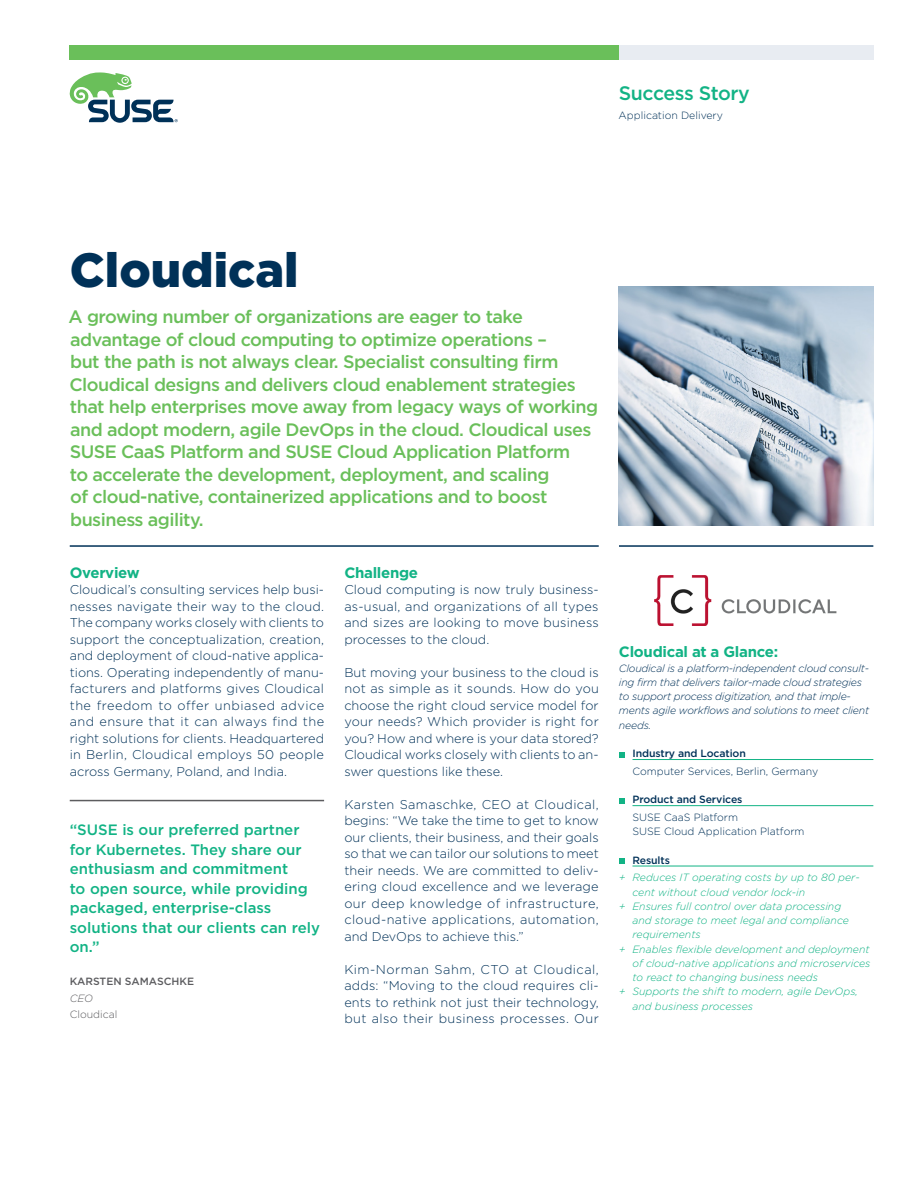
<style>
.page{position:relative;width:918px;height:1188px;background:#fff}
.page>*{position:absolute;margin:0;border:0;box-sizing:border-box;transform-origin:0 0}
.headline_32_33-blue{font:900 48px "Gotham";color:#003158}
.collateral_name_13_1{font:500 19.5px "Gotham";letter-spacing:-.02em;color:#12b385}
.intro1_13_16-lt__gre{font:500 18px/22.5px "Gotham";letter-spacing:-.03em;color:#6abf5a}
.pull_quote_10_13-gre{font:500 15px/19.5px "Gotham";color:#12b385}
.subhead_10_13-blue{font:700 15px "Gotham";letter-spacing:-.02em;color:#12b385}
.subhead_10_13-green{font:700 15px "Gotham";letter-spacing:-.02em;color:#12b385}
.body_8_5_11{font:300 12.75px/16.5px "Gotham";color:#003158;text-align:justify}
.caption_7_9_5_italic{font:italic 300 10.5px/14.2px "Gotham";color:#12b385}
.caption_7_9_5_italic-2{font:italic 300 10.5px/14.2px "Gotham";letter-spacing:-.02em;color:#003158}
.caption_7_9_5-grey{font:300 10.5px "Gotham";color:#003158}
.caption_7_9_5_rule_b{font:500 10.5px "Gotham";letter-spacing:-.01em;color:#003158}
.caption_7_9_5-blue{font:300 10.5px "Gotham";color:#003158}
.quote_name_7_11-grey{font:500 10.5px "Gotham";color:#5c5c5f}
.quote_title_7_11_ita{font:300 10.5px "Gotham";color:#5c5c5f}
.quote_title_7_11_ita-2{font:italic 300 10.5px "Gotham";color:#5c5c5f}
</style>
<div class="page">
<hr style="left:70px;top:545px;width:529px;height:2px;background:#003158">
<hr style="left:619px;top:545px;width:254px;height:2px;background:#003158">
<img style="left:619px;top:287px;width:254px;height:239px">
<hr style="left:632px;top:759px;width:241px;height:1px;background:#12b385">
<hr style="left:632px;top:805px;width:241px;height:1px;background:#12b385">
<hr style="left:632px;top:866px;width:241px;height:1px;background:#12b385">
<svg style="left:619px;top:752px;width:5px;height:5px"></svg>
<svg style="left:619px;top:798px;width:5px;height:5px"></svg>
<svg style="left:619px;top:859px;width:5px;height:5px"></svg>
<div style="left:619px;top:45px;width:254px;height:14px;background:#e8ecf2"></div>
<div style="left:70px;top:45px;width:549px;height:14px;background:#6abf5a"></div>
<svg style="left:69px;top:72px;width:109px;height:51px"></svg>
<hr style="left:70px;top:800px;width:254px;height:1px;background:#5c5c5f">
<img style="left:654px;top:575px;width:182px;height:50px">
<p class="collateral_name_13_1" style="left:619px;top:81px;width:133px">Success Story</p>
<p class="caption_7_9_5-blue" style="left:619px;top:108px;width:106px">Application Delivery</p>
<p class="headline_32_33-blue" style="left:70px;top:237px;width:230px">Cloudical</p>
<p class="intro1_13_16-lt__gre" style="left:69px;top:306px;width:531px">A growing number of organizations are eager to take advantage of cloud computing to optimize operations –<br>but the path is not always clear. Specialist consulting firm Cloudical designs and delivers cloud enablement strategies that help enterprises move away from legacy ways of working and adopt modern, agile DevOps in the cloud. Cloudical uses SUSE CaaS Platform and SUSE Cloud Application Platform<br>to accelerate the development, deployment, and scaling<br>of cloud-native, containerized applications and to boost business agility.</p>
<p class="subhead_10_13-green" style="left:70px;top:563px;width:71px">Overview</p>
<p class="body_8_5_11" style="left:70px;top:581px;width:256px">Cloudical’s consulting services help busi&shy;nesses navigate their way to the cloud.<br>The company works closely with clients to support the conceptualization, creation, and deployment of cloud-native applica&shy;tions. Operating independently of manu&shy;facturers and platforms gives Cloudical the freedom to offer unbiased advice and ensure that it can always find the right solutions for clients. Headquartered in Berlin, Cloudical employs 50 people across Germany, Poland, and India.</p>
<p class="pull_quote_10_13-gre" style="left:70px;top:820px;width:252px">“SUSE is our preferred partner for Kubernetes. They share our enthusiasm and commitment<br>to open source, while providing packaged, enterprise-class solutions that our clients can rely on.”</p>
<p class="quote_name_7_11-grey" style="left:70px;top:975px;width:126px">KARSTEN SAMASCHKE</p>
<p class="quote_title_7_11_ita-2" style="left:70px;top:993px;width:25px">CEO</p>
<p class="quote_title_7_11_ita" style="left:70px;top:1008px;width:49px">Cloudical</p>
<p class="subhead_10_13-green" style="left:344px;top:563px;width:75px">Challenge</p>
<p class="body_8_5_11" style="left:344px;top:581px;width:256px">Cloud computing is now truly business&shy;as-usual, and organizations of all types and sizes are looking to move business processes to the cloud.</p>
<p class="body_8_5_11" style="left:344px;top:664px;width:256px">But moving your business to the cloud is not as simple as it sounds. How do you choose the right cloud service model for your needs? Which provider is right for you? How and where is your data stored?<br>Cloudical works closely with clients to an&shy;swer questions like these.</p>
<p class="body_8_5_11" style="left:344px;top:796px;width:256px">Karsten Samaschke, CEO at Cloudical, begins: “We take the time to get to know our clients, their business, and their goals so that we can tailor our solutions to meet their needs. We are committed to deliv&shy;ering cloud excellence and we leverage our deep knowledge of infrastructure, cloud-native applications, automation, and DevOps to achieve this.”</p>
<p class="body_8_5_11" style="left:344px;top:961px;width:256px">Kim-Norman Sahm, CTO at Cloudical, adds: “Moving to the cloud requires cli&shy;ents to rethink not just their technology, but also their business processes. Our</p>
<p class="subhead_10_13-blue" style="left:619px;top:642px;width:161px">Cloudical at a Glance:</p>
<p class="caption_7_9_5_italic-2" style="left:619px;top:661px;width:252px">Cloudical is a platform-independent cloud consult&shy;ing firm that delivers tailor-made cloud strategies to support process digitization, and that imple&shy;ments agile workflows and solutions to meet client needs.</p>
<p class="caption_7_9_5_rule_b" style="left:632px;top:747px;width:115px">Industry and Location</p>
<p class="caption_7_9_5-grey" style="left:632px;top:764px;width:187px">Computer Services, Berlin, Germany</p>
<p class="caption_7_9_5_rule_b" style="left:632px;top:793px;width:111px">Product and Services</p>
<p class="caption_7_9_5-grey" style="left:632px;top:811px;width:107px">SUSE CaaS Platform</p>
<p class="caption_7_9_5-grey" style="left:632px;top:825px;width:174px">SUSE Cloud Application Platform</p>
<p class="caption_7_9_5_rule_b" style="left:632px;top:853px;width:39px">Results</p>
<p class="caption_7_9_5_italic" style="left:632px;top:871px;width:229px;text-indent:-14px">+ Reduces IT operating costs by up to 80 per&shy;cent without cloud vendor lock-in</p>
<p class="caption_7_9_5_italic" style="left:632px;top:899px;width:218px;text-indent:-14px">+ Ensures full control over data processing and storage to meet legal and compliance requirements</p>
<p class="caption_7_9_5_italic" style="left:632px;top:942px;width:240px;text-align:justify;text-indent:-14px">+ Enables flexible development and deployment of cloud-native applications and microservices to react to changing business needs</p>
<p class="caption_7_9_5_italic" style="left:632px;top:985px;width:227px;text-indent:-14px">+ Supports the shift to modern, agile DevOps, and business processes</p>
</div>
